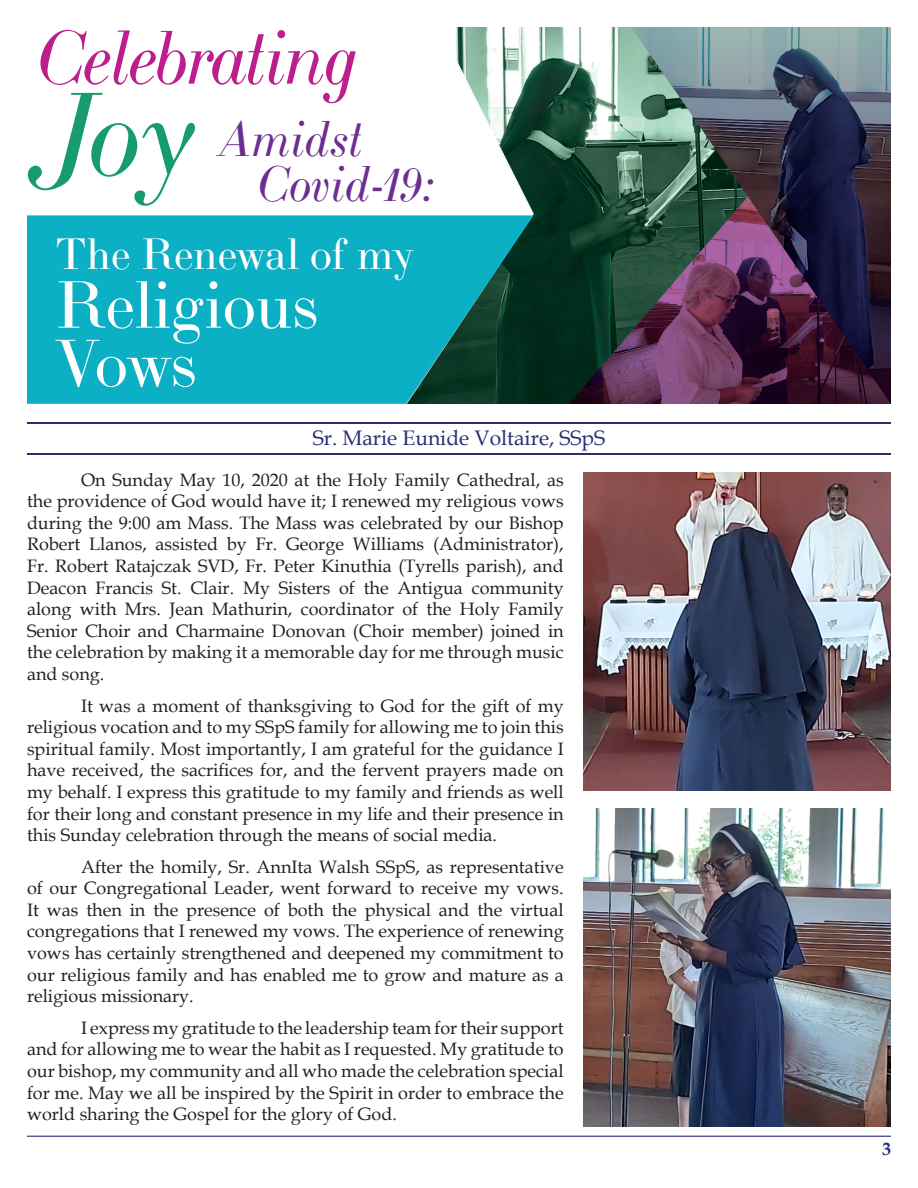
<style>
.page{position:relative;width:918px;height:1188px;background:#fff}
.page>*{position:absolute;margin:0;border:0;box-sizing:border-box;transform-origin:0 0}
.t1{font:italic 117px "LTC Bodoni 175";color:#179c6e}
.t2{font:italic 75px "LTC Bodoni 175";letter-spacing:-.03em;color:#bc1f8d}
.t3{font:66px/58.5px "LTC Bodoni 175 Pro";color:#fff}
.t4{font:italic 49.5px "LTC Bodoni 175";color:#6c2e91}
.t5{font:43.5px "LTC Bodoni 175 Pro";color:#fff}
.t6{font:21px "Book Antiqua";color:#2b2e74}
.t7{font:18px/21.6px "Book Antiqua";color:#231f20;text-align:justify}
.t8{font:700 18px "Book Antiqua";color:#2b2e74}
</style>
<div class="page">
<hr style="left:27px;top:1136px;width:864px;height:1px;background:#2b2e74">
<img style="left:456px;top:27px;width:435px;height:377px">
<hr style="left:27px;top:422px;width:864px;height:2px;background:#2b2e74">
<hr style="left:27px;top:453px;width:864px;height:1px;background:#2b2e74">
<img style="left:583px;top:473px;width:308px;height:318px">
<img style="left:583px;top:808px;width:308px;height:318px">
<svg style="left:27px;top:215px;width:507px;height:189px;background:#0ba0b0"></svg>
<p class="t2" style="left:38px;top:16px;width:325px">Celebrating</p>
<p class="t1" style="left:38px;top:70px;width:164px">Joy</p>
<p class="t4" style="left:221px;top:112px;width:145px">Amidst</p>
<p class="t4" style="left:258px;top:157px;width:180px">Covid-19:</p>
<p class="t5" style="left:56px;top:226px;width:361px">The Renewal of my</p>
<p class="t3" style="left:56px;top:275px;width:264px">Religious<br>Vows</p>
<p class="t6" style="left:313px;top:423px;width:294px">Sr. Marie Eunide Voltaire, SSpS</p>
<p class="t7" style="left:27px;top:468px;width:538px;text-indent:54px">On Sunday May 10, 2020 at the Holy Family Cathedral, as the providence of God would have it; I renewed my religious vows during the 9:00 am Mass. The Mass was celebrated by our Bishop Robert Llanos, assisted by Fr. George Williams (Administrator), Fr. Robert Ratajczak SVD, Fr. Peter Kinuthia (Tyrells parish), and Deacon Francis St. Clair. My Sisters of the Antigua community along with Mrs. Jean Mathurin, coordinator of the Holy Family Senior Choir and Charmaine Donovan (Choir member) joined in the celebration by making it a memorable day for me through music and song.</p>
<p class="t7" style="left:27px;top:694px;width:538px;text-indent:54px">It was a moment of thanksgiving to God for the gift of my religious vocation and to my SSpS family for allowing me to join this spiritual family. Most importantly, I am grateful for the guidance I have received, the sacrifices for, and the fervent prayers made on my behalf. I express this gratitude to my family and friends as well for their long and constant presence in my life and their presence in this Sunday celebration through the means of social media.</p>
<p class="t7" style="left:27px;top:855px;width:538px;text-indent:54px">After the homily, Sr. AnnIta Walsh SSpS, as representative of our Congregational Leader, went forward to receive my vows.<br>It was then in the presence of both the physical and the virtual congregations that I renewed my vows. The experience of renewing vows has certainly strengthened and deepened my commitment to our religious family and has enabled me to grow and mature as a religious missionary.</p>
<p class="t7" style="left:27px;top:1016px;width:538px;text-indent:54px">I express my gratitude to the leadership team for their support and for allowing me to wear the habit as I requested. My gratitude to our bishop, my community and all who made the celebration special for me. May we all be inspired by the Spirit in order to embrace the world sharing the Gospel for the glory of God.</p>
<p class="t8" style="left:882px;top:1137px;width:10px">3</p>
</div>
